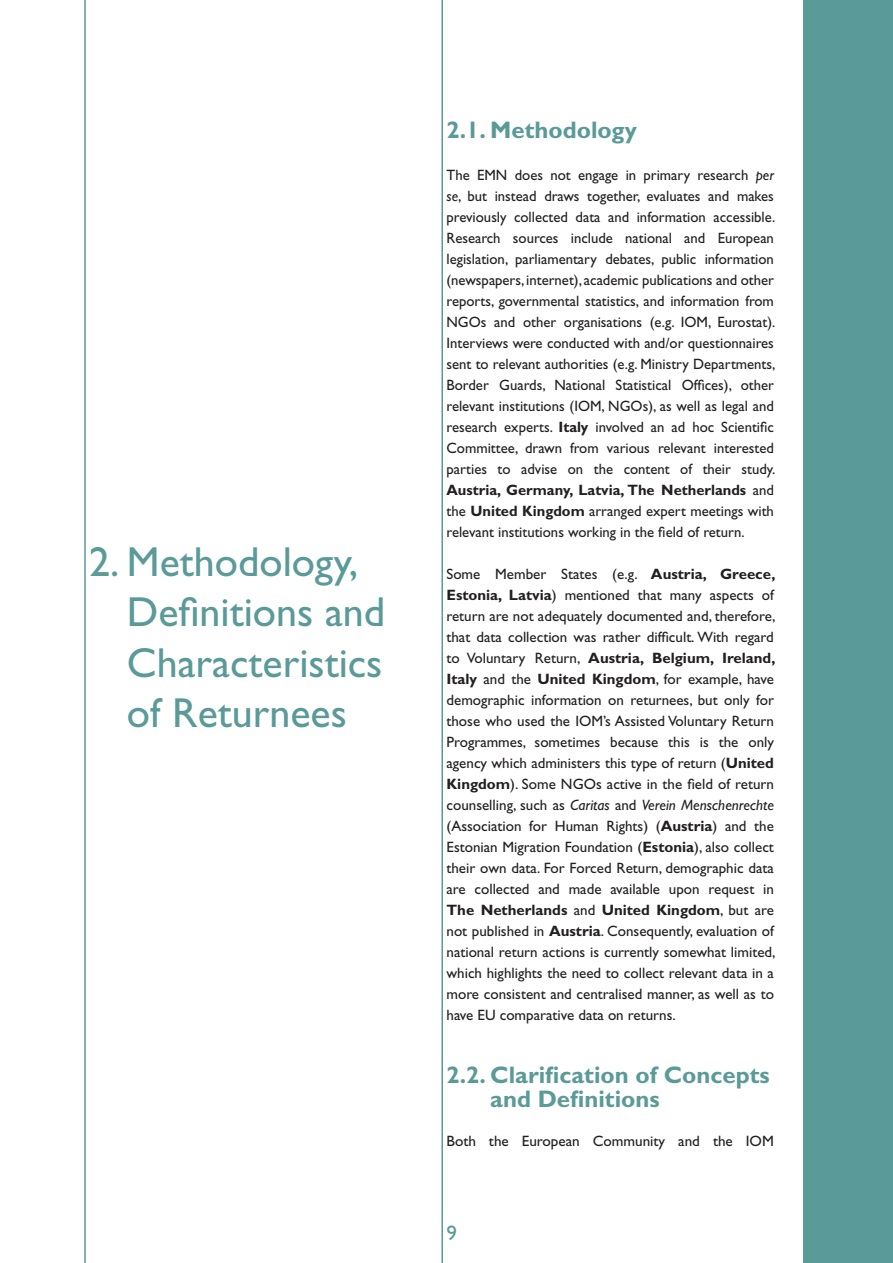
<style>
.page{position:relative;width:893px;height:1263px;background:#fff}
.page>*{position:absolute;margin:0;border:0;box-sizing:border-box;transform-origin:0 0}
.t1{font:42px/50.4px "Gill Sans";color:#5a9a98}
.t2{font:700 24px/24px "Gill Sans";color:#5a9a98}
.t3{font:21px "Gill Sans";color:#5a9a98}
.t4{font:15px/21px "Gill Sans";color:#231f20;text-align:justify}
.s1{font-style:italic}
.s2{font-weight:700}
</style>
<div class="page">
<div style="left:804px;top:0;width:89px;height:1263px;background:#5a9a98"></div>
<hr style="left:84px;top:0;width:2px;height:1263px;background:#5a9a98">
<hr style="left:441px;top:0;width:2px;height:1263px;background:#5a9a98">
<h1 class="t1" style="left:127px;top:541px;width:260px;text-indent:-38px">2. Methodology,<br>Definitions and<br>Characteristics of Returnees</h1>
<h2 class="t2" style="left:446px;top:121px;width:192px">2.1. Methodology</h2>
<p class="t4" style="left:446px;top:166px;width:330px">The EMN does not engage in primary research <span class="s1">per se</span>, but instead draws together, evaluates and makes previously collected data and information accessible.<br>Research sources include national and European legislation, parliamentary debates, public information (newspapers, internet), academic publications and other reports, governmental statistics, and information from NGOs and other organisations (e.g. IOM, Eurostat).<br>Interviews were conducted with and/or questionnaires sent to relevant authorities (e.g. Ministry Departments, Border Guards, National Statistical Offices), other relevant institutions (IOM, NGOs), as well as legal and research experts. <span class="s2">Italy</span> involved an ad hoc Scientific Committee, drawn from various relevant interested parties to advise on the content of their study.<br><span class="s2">Austria, Germany, Latvia, The Netherlands</span> and the <span class="s2">United Kingdom</span> arranged expert meetings with relevant institutions working in the field of return.</p>
<p class="t4" style="left:446px;top:565px;width:330px">Some Member States (e.g. <span class="s2">Austria, Greece, Estonia, Latvia</span>) mentioned that many aspects of return are not adequately documented and, therefore, that data collection was rather difficult. With regard to Voluntary Return, <span class="s2">Austria, Belgium, Ireland, Italy</span> and the <span class="s2">United Kingdom</span>, for example, have demographic information on returnees, but only for those who used the IOM’s Assisted Voluntary Return Programmes, sometimes because this is the only agency which administers this type of return (<span class="s2">United Kingdom</span>). Some NGOs active in the field of return counselling, such as <span class="s1">Caritas</span> and <span class="s1">Verein Menschenrechte </span>(Association for Human Rights) (<span class="s2">Austria</span>) and the Estonian Migration Foundation (<span class="s2">Estonia</span>), also collect their own data. For Forced Return, demographic data are collected and made available upon request in <span class="s2">The Netherlands</span> and <span class="s2">United Kingdom</span>, but are not published in <span class="s2">Austria</span>. Consequently, evaluation of national return actions is currently somewhat limited, which highlights the need to collect relevant data in a more consistent and centralised manner, as well as to have EU comparative data on returns.</p>
<h2 class="t2" style="left:490px;top:1066px;width:281px;text-indent:-44px">2.2. Clarification of Concepts and Definitions</h2>
<p class="t4" style="left:446px;top:1132px;width:329px">Both the European Community and the IOM</p>
<h3 class="t3" style="left:446px;top:1226px;width:12px">9</h3>
</div>
